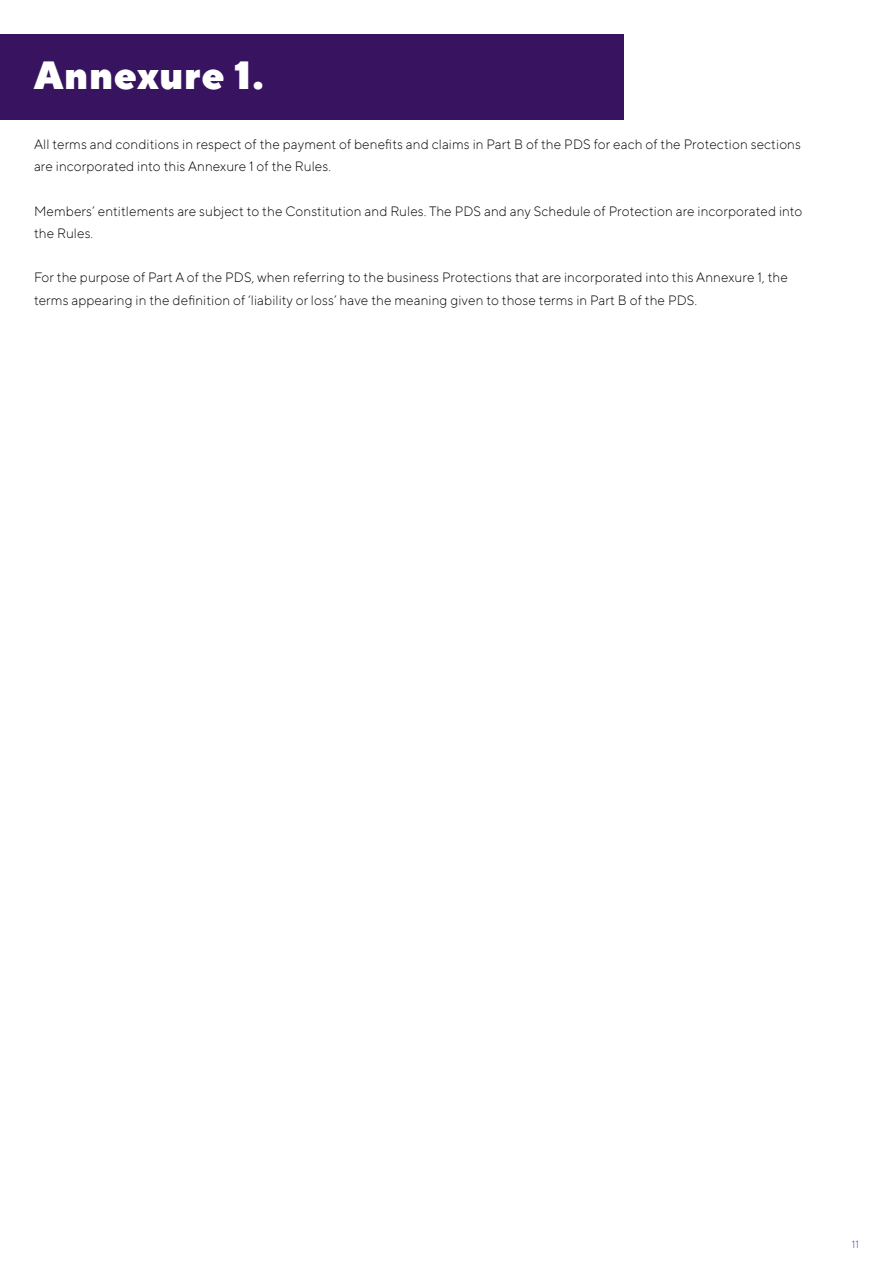
<style>
.page{position:relative;width:893px;height:1263px;background:#fff}
.page>*{position:absolute;margin:0;border:0;box-sizing:border-box;transform-origin:0 0}
.t1{font:900 39.15px "TT Norms Pro";letter-spacing:.015em;color:#fff}
.t2{font:300 13.5px/22.2px "TT Norms Pro";letter-spacing:.01em;color:#000}
.t3{font:300 10.5px "TT Norms Pro";color:#782b90}
</style>
<div class="page">
<div style="left:0;top:34px;width:624px;height:85px;background:#381460"></div>
<h1 class="t1" style="left:34px;top:49px;width:231px">Annexure 1.</h1>
<p class="t2" style="left:34px;top:133px;width:768px">All terms and conditions in respect of the payment of benefits and claims in Part B of the PDS for each of the Protection sections are incorporated into this Annexure 1 of the Rules.</p>
<p class="t2" style="left:34px;top:199px;width:770px">Members’ entitlements are subject to the Constitution and Rules. The PDS and any Schedule of Protection are incorporated into the Rules.</p>
<p class="t2" style="left:34px;top:266px;width:755px">For the purpose of Part A of the PDS, when referring to the business Protections that are incorporated into this Annexure 1, the terms appearing in the definition of ‘liability or loss’ have the meaning given to those terms in Part B of the PDS.</p>
<p class="t3" style="left:852px;top:1237px;width:9px">11</p>
</div>
